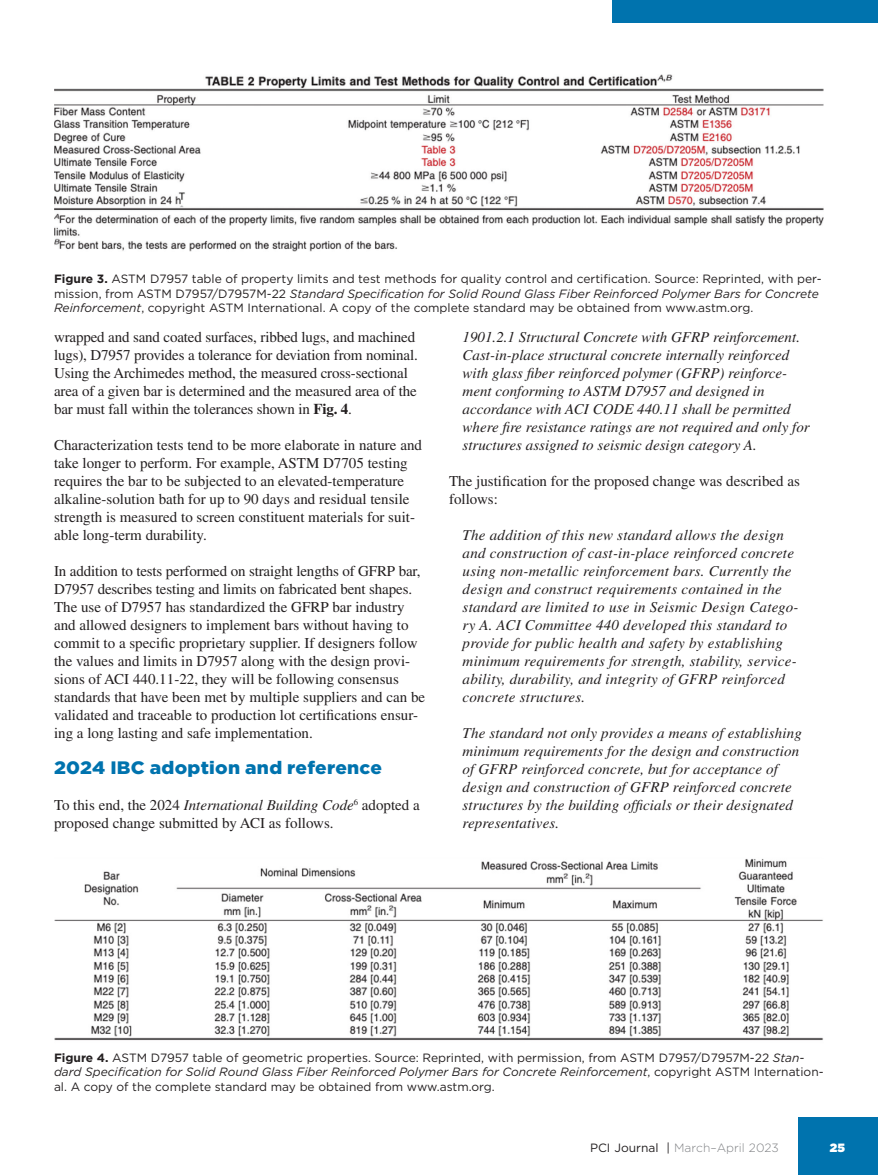
<style>
.page{position:relative;width:878px;height:1175px;background:#fff}
.page>*{position:absolute;margin:0;border:0;box-sizing:border-box;transform-origin:0 0}
.Subhead_Blue{font:900 18px "Gotham";letter-spacing:.015em;color:#0073ae;scale:1.06 1}
.Body{font:15px/18px "Times LT Std";color:#231f20}
.Body-2{font:italic 15px/18px "Times LT Std";letter-spacing:.01em;color:#231f20}
.Figure_caption_black{font:12px/14.4px "Gotham";color:#231f20}
.t1{font:300 12px "Gotham";color:#808285}
.t2{font:900 12px "Gotham";color:#fff}
.s1{font-weight:700}
.s2{font-style:italic}
.s3{font-weight:400;color:#231f20}
</style>
<div class="page">
<div style="left:612px;top:0;width:266px;height:23px;background:#0073ae"></div>
<div style="left:798px;top:1117px;width:80px;height:57px;background:#0073ae"></div>
<img style="left:54px;top:74px;width:770px;height:178px">
<img style="left:54px;top:859px;width:769px;height:182px">
<p class="Figure_caption_black" style="left:54px;top:271px;width:769px"><span class="s1">Figure 3.</span> ASTM D7957 table of property limits and test methods for quality control and certification. Source: Reprinted, with per&shy;mission, from ASTM D7957/D7957M-22 <span class="s2">Standard Specification for Solid Round Glass Fiber Reinforced Polymer Bars for Concrete<br>Reinforcement</span>, copyright ASTM International. A copy of the complete standard may be obtained from www.astm.org.</p>
<p class="Body" style="left:54px;top:328px;width:365px">wrapped and sand coated surfaces, ribbed lugs, and machined lugs), D7957 provides a tolerance for deviation from nominal.<br>Using the Archimedes method, the measured cross-sectional area of a given bar is determined and the measured area of the bar must fall within the tolerances shown in <span class="s1">Fig. 4</span>.</p>
<p class="Body" style="left:54px;top:436px;width:369px">Characterization tests tend to be more elaborate in nature and take longer to perform. For example, ASTM D7705 testing requires the bar to be subjected to an elevated-temperature alkaline-solution bath for up to 90 days and residual tensile strength is measured to screen constituent materials for suit&shy;able long-term durability.</p>
<p class="Body" style="left:54px;top:562px;width:373px">In addition to tests performed on straight lengths of GFRP bar, D7957 describes testing and limits on fabricated bent shapes.<br>The use of D7957 has standardized the GFRP bar industry and allowed designers to implement bars without having to commit to a specific proprietary supplier. If designers follow the values and limits in D7957 along with the design provi&shy;sions of ACI 440.11-22, they will be following consensus standards that have been met by multiple suppliers and can be validated and traceable to production lot certifications ensur&shy;ing a long lasting and safe implementation.</p>
<p class="Subhead_Blue" style="left:54px;top:755px;width:311px">2024 IBC adoption and reference</p>
<p class="Body" style="left:54px;top:796px;width:367px">To this end, the 2024 <span class="s2">International Building Code</span><sup>6</sup> adopted a proposed change submitted by ACI as follows.</p>
<p class="Body-2" style="left:462px;top:328px;width:348px">1901.2.1 Structural Concrete with GFRP reinforcement.<br>Cast-in-place structural concrete internally reinforced with glass fiber reinforced polymer (GFRP) reinforce&shy;ment conforming to ASTM D7957 and designed in accordance with ACI CODE 440.11 shall be permitted where fire resistance ratings are not required and only for structures assigned to seismic design category A.</p>
<p class="Body" style="left:449px;top:472px;width:352px">The justification for the proposed change was described as follows:</p>
<p class="Body-2" style="left:462px;top:526px;width:337px">The addition of this new standard allows the design and construction of cast-in-place reinforced concrete using non-metallic reinforcement bars. Currently the design and construct requirements contained in the standard are limited to use in Seismic Design Catego&shy;ry A. ACI Committee 440 developed this standard to provide for public health and safety by establishing minimum requirements for strength, stability, service&shy;ability, durability, and integrity of GFRP reinforced concrete structures.</p>
<p class="Body-2" style="left:462px;top:724px;width:341px">The standard not only provides a means of establishing minimum requirements for the design and construction of GFRP reinforced concrete, but for acceptance of design and construction of GFRP reinforced concrete structures by the building officials or their designated representatives.</p>
<p class="Figure_caption_black" style="left:54px;top:1050px;width:771px"><span class="s1">Figure 4.</span> ASTM D7957 table of geometric properties. Source: Reprinted, with permission, from ASTM D7957/D7957M-22 <span class="s2">Stan&shy;dard Specification for Solid Round Glass Fiber Reinforced Polymer Bars for Concrete Reinforcement</span>, copyright ASTM Internation&shy;al. A copy of the complete standard may be obtained from www.astm.org.</p>
<p class="t1" style="left:590px;top:1140px;width:190px"><span class="s3">PCI Journal</span> <span class="s3">|</span> March–April 2023</p>
<p class="t2" style="left:829px;top:1139px;width:17px">25</p>
</div>
